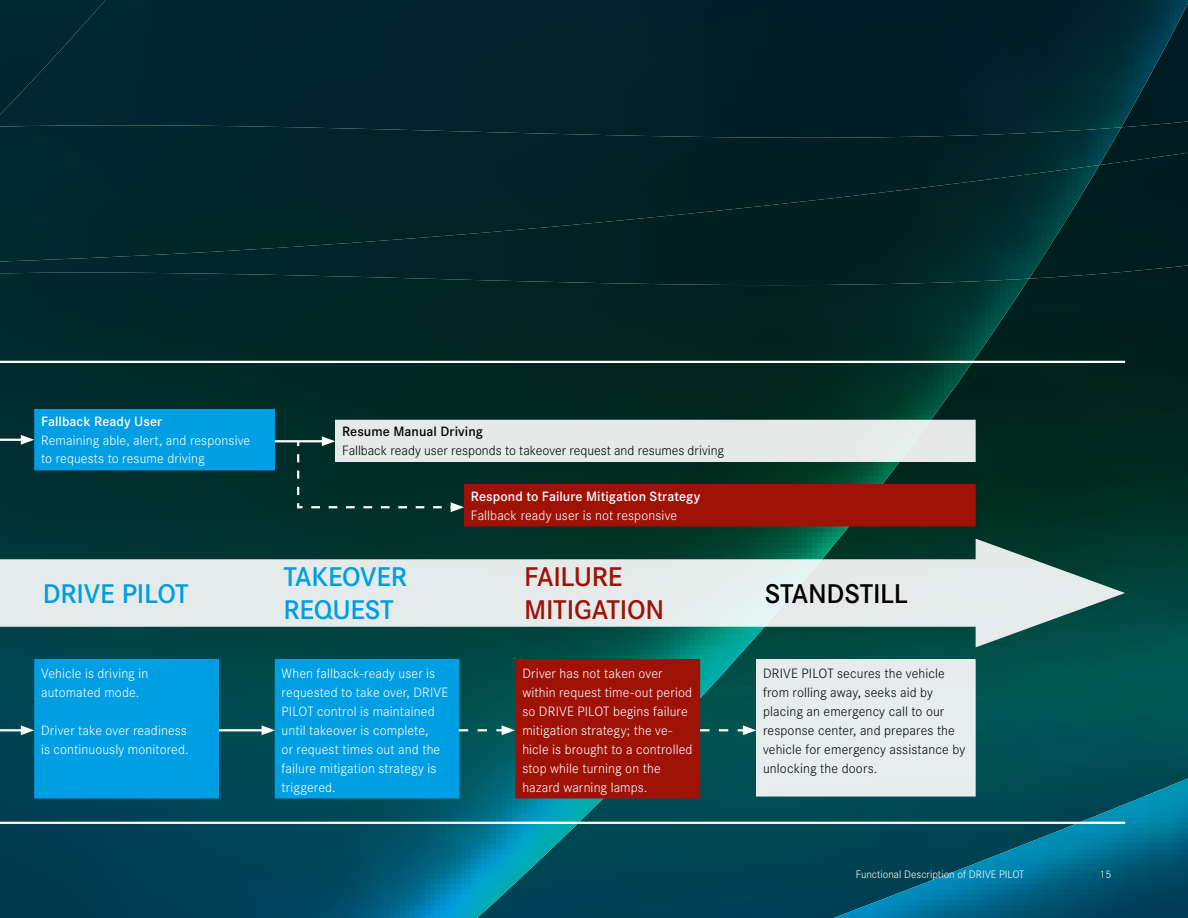
<style>
.page{position:relative;width:1188px;height:918px;background:#fff}
.page>*{position:absolute;margin:0;border:0;box-sizing:border-box;transform-origin:0 0}
.t1{font:600 28.2px/32.5px "Daimler CS";letter-spacing:-.01em;color:#009ee3}
.t2{font:600 28.2px/32.5px "Daimler CS";letter-spacing:-.01em;color:#9e1208}
.t3{font:600 28.2px "Daimler CS";letter-spacing:-.01em;color:#000}
.t4{font:300 14.1px/19px "Daimler CS";letter-spacing:.01em;color:#fff}
.t5{font:300 14.1px/19px "Daimler CS";letter-spacing:.005em;color:#000}
.t6{font:600 14.1px "Daimler CS";letter-spacing:.005em;color:#fff}
.t7{font:600 14.1px "Daimler CS";letter-spacing:.005em;color:#000}
.t8{font:300 11.25px "Daimler CS";color:#fff}
</style>
<div class="page">
<div style="left:0;top:0;width:1188px;height:125px;background:#00232b"></div>
<div style="left:1099px;top:122px;width:89px;height:31px;background:#001c21"></div>
<div style="left:1099px;top:153px;width:89px;height:112px;background:#001c20"></div>
<img style="left:0;top:125px;width:1121px;height:137px">
<img style="left:0;top:165px;width:1099px;height:108px">
<img style="left:477px;top:265px;width:711px;height:513px">
<img style="left:1029px;top:778px;width:159px;height:140px">
<img style="left:0;top:273px;width:1029px;height:645px">
<div style="left:0;top:559px;width:1020px;height:68px;background:#e5ebea"></div>
<svg style="left:976px;top:539px;width:149px;height:108px"></svg>
<hr style="left:0;top:361px;width:1125px;height:2px;background:#fff">
<hr style="left:0;top:822px;width:1125px;height:2px;background:#fff">
<div style="left:35px;top:410px;width:239px;height:60px;background:#009ee3"></div>
<div style="left:34px;top:409px;width:241px;height:61px;border:1px solid #009ee3"></div>
<div style="left:336px;top:420px;width:639px;height:41px;background:#e5e9e8"></div>
<div style="left:335px;top:420px;width:641px;height:42px;border:1px solid #fff"></div>
<div style="left:465px;top:485px;width:510px;height:41px;background:#9e1208"></div>
<div style="left:464px;top:484px;width:512px;height:42px;border:1px solid #9e1208"></div>
<div style="left:35px;top:660px;width:183px;height:138px;background:#009ee3"></div>
<div style="left:34px;top:659px;width:185px;height:139px;border:1px solid #009ee3"></div>
<div style="left:275px;top:660px;width:184px;height:138px;background:#009ee3"></div>
<div style="left:275px;top:659px;width:184px;height:139px;border:1px solid #009ee3"></div>
<div style="left:516px;top:660px;width:184px;height:138px;background:#9e1208"></div>
<div style="left:516px;top:659px;width:184px;height:139px;border:1px solid #9e1208"></div>
<div style="left:757px;top:660px;width:218px;height:136px;background:#e5eded"></div>
<div style="left:756px;top:659px;width:220px;height:137px;border:1px solid #fff"></div>
<hr style="left:0;top:439px;width:25px;height:2px;background:#fff">
<svg style="left:21px;top:435px;width:13px;height:10px"></svg>
<hr style="left:0;top:729px;width:25px;height:2px;background:#fff">
<svg style="left:21px;top:725px;width:13px;height:10px"></svg>
<hr style="left:219px;top:729px;width:47px;height:2px;background:#fff">
<svg style="left:262px;top:725px;width:13px;height:10px"></svg>
<svg style="left:459px;top:725px;width:56px;height:10px"></svg>
<svg style="left:700px;top:725px;width:56px;height:10px"></svg>
<hr style="left:275px;top:440px;width:51px;height:2px;background:#fff">
<svg style="left:296px;top:436px;width:168px;height:76px"></svg>
<p class="t6" style="left:41px;top:410px;width:123px">Fallback Ready User</p>
<p class="t4" style="left:41px;top:429px;width:211px">Remaining able, alert, and responsive to requests to resume driving</p>
<h1 class="t1" style="left:43px;top:575px;width:148px">DRIVE PILOT</h1>
<p class="t4" style="left:41px;top:663px;width:109px">Vehicle is driving in automated mode.</p>
<p class="t4" style="left:41px;top:720px;width:149px">Driver take over readiness is continuously monitored.</p>
<p class="t7" style="left:342px;top:421px;width:142px">Resume Manual Driving</p>
<p class="t5" style="left:342px;top:440px;width:384px">Fallback ready user responds to takeover request and resumes driving</p>
<p class="t6" style="left:471px;top:485px;width:231px">Respond to Failure Mitigation Strategy</p>
<p class="t4" style="left:471px;top:505px;width:208px">Fallback ready user is not responsive</p>
<h1 class="t1" style="left:283px;top:559px;width:125px">TAKEOVER<br>REQUEST</h1>
<h1 class="t2" style="left:524px;top:559px;width:142px">FAILURE<br>MITIGATION</h1>
<h1 class="t3" style="left:765px;top:573px;width:145px">STANDSTILL</h1>
<p class="t4" style="left:282px;top:663px;width:168px">When fallback-ready user is requested to take over, DRIVE<br>PILOT control is maintained until takeover is complete,<br>or request times out and the failure mitigation strategy is triggered.</p>
<p class="t4" style="left:522px;top:663px;width:172px">Driver has not taken over within request time-out period so DRIVE PILOT begins failure mitigation strategy; the ve&shy;hicle is brought to a controlled stop while turning on the hazard warning lamps.</p>
<p class="t5" style="left:763px;top:663px;width:204px">DRIVE PILOT secures the vehicle from rolling away, seeks aid by placing an emergency call to our response center, and prepares the vehicle for emergency assistance by unlocking the doors.</p>
<p class="t8" style="left:856px;top:866px;width:170px">Functional Description of DRIVE PILOT</p>
<p class="t8" style="left:1100px;top:866px;width:13px">15</p>
</div>
